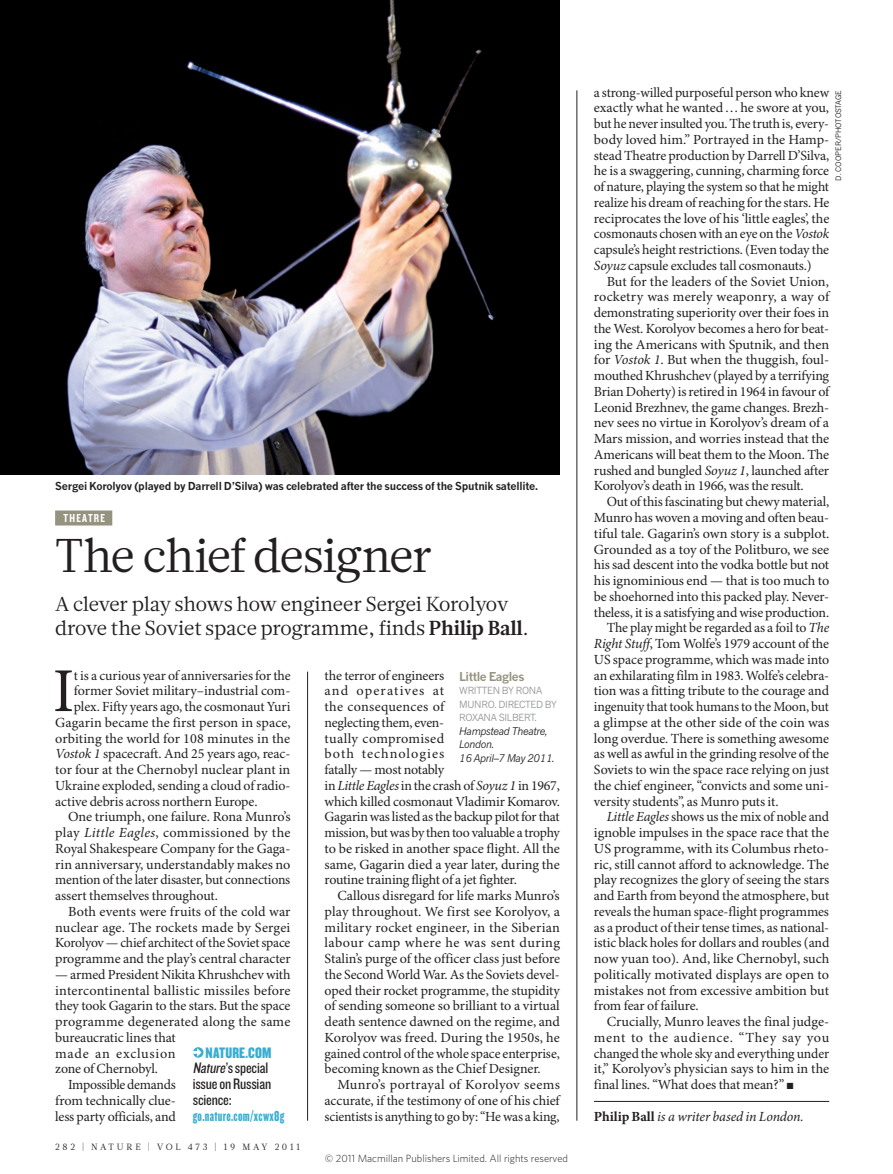
<style>
.page{position:relative;width:893px;height:1174px;background:#fff}
.page>*{position:absolute;margin:0;border:0;box-sizing:border-box;transform-origin:0 0}
.BODY_DROP_CAP{font:62.4px "Minion Pro";color:#231f20}
.BOOKS_HEAD_31{font:47.25px "Glosa Math";letter-spacing:-.03em;color:#231f20}
.BOOKS_INTRO{font:20.25px/23.7px "Glosa Math";letter-spacing:-.01em;color:#231f20}
.WEB_BOX_TEXT{font:15.75px/15.8px "Knockout 29 Junior Ltweight";letter-spacing:-.01em;color:#231f20}
.WEB_BOX_NATURE{font:15.75px "Knockout 69 Full Liteweight";letter-spacing:.01em;color:#38acd2}
.WEB_BOX_URL{font:15px "Knockout 68 Full Featherwt";letter-spacing:.02em;color:#38acd2}
.BODY_INDENT{font:13.95px/15.8px "Minion Pro";letter-spacing:-.01em;color:#231f20;text-align:justify}
.BODY_DROP_CAP-2{font:13.95px "Minion Pro";letter-spacing:-.005em;color:#231f20}
.AUTHOR_DETAILS{font:italic 13.95px "Minion Pro";letter-spacing:-.01em;color:#231f20}
.BOOK_TITLE{font:700 12px "News Gothic MTOT";letter-spacing:-.035em;color:#95937f}
.SUBJECT_STRAP{font:12px "Knockout 49 Liteweight";letter-spacing:.1em;color:#fff}
.PIC_CAPTION{font:700 10.8px "News Gothic MTOT";letter-spacing:-.02em;color:#231f20}
.t1{font:300 10.5px "Whitney";color:#231f20}
.BOOK_DETAILS{font:italic 10.5px/13.5px "News Gothic MTOT";letter-spacing:-.035em;color:#231f20}
.BOOK_AUTHOR{font:9.75px/13.5px "News Gothic MTOT";letter-spacing:-.03em;color:#939598}
.t2{font:9px "Glosa Math";letter-spacing:.3em;color:#231f20}
.PIC_CREDIT{font:7.5px "News Gothic MTOT";color:#231f20}
.s1{font-weight:700}
.s2{font-style:italic}
.s3{font-weight:700;font-style:normal}
</style>
<div class="page">
<hr style="left:594px;top:1101px;width:235px;height:1px;background:#231f20">
<img style="left:0;top:0;width:560px;height:475px">
<div style="left:55px;top:510px;width:57px;height:15px;background:#95937f"></div>
<svg style="left:193px;top:1047px;width:11px;height:10px"></svg>
<svg style="left:193px;top:1048px;width:8px;height:8px"></svg>
<hr style="left:577px;top:90px;width:1px;height:1030px;background:#231f20">
<hr style="left:307px;top:671px;width:1px;height:449px;background:#231f20">
<p class="PIC_CAPTION" style="left:55px;top:480px;width:484px">Sergei Korolyov (played by Darrell D’Silva) was celebrated after the success of the Sputnik satellite.</p>
<p class="SUBJECT_STRAP" style="left:64px;top:510px;width:43px">THEATRE</p>
<p class="BOOKS_HEAD_31" style="left:55px;top:525px;width:379px">The chief designer</p>
<p class="BOOKS_INTRO" style="left:55px;top:592px;width:475px">A clever play shows how engineer Sergei Korolyov drove the Soviet space programme, finds <span class="s1">Philip Ball</span>.</p>
<p class="BODY_DROP_CAP" style="left:53px;top:654px;width:23px">I</p>
<p class="BODY_DROP_CAP-2" style="left:74px;top:666px;width:218px">t is a curious year of anniversaries for the</p>
<p class="BODY_DROP_CAP-2" style="left:74px;top:682px;width:218px">former Soviet military–industrial com-</p>
<p class="BODY_DROP_CAP-2" style="left:74px;top:698px;width:218px">plex. Fifty years ago, the cosmonaut Yuri</p>
<p class="BODY_DROP_CAP-2" style="left:55px;top:714px;width:237px">Gagarin became the first person in space,</p>
<p class="BODY_DROP_CAP-2" style="left:55px;top:729px;width:237px">orbiting the world for 108 minutes in the</p>
<p class="BODY_DROP_CAP-2" style="left:55px;top:745px;width:237px"><span class="s2">Vostok 1</span> spacecraft. And 25 years ago, reac-</p>
<p class="BODY_DROP_CAP-2" style="left:55px;top:761px;width:237px">tor four at the Chernobyl nuclear plant in</p>
<p class="BODY_DROP_CAP-2" style="left:55px;top:777px;width:237px">Ukraine exploded, sending a cloud of radio-</p>
<p class="BODY_DROP_CAP-2" style="left:55px;top:792px;width:204px">active debris across northern Europe.</p>
<p class="BODY_INDENT" style="left:55px;top:809px;width:237px;text-indent:13px">One triumph, one failure. Rona Munro’s play <span class="s2">Little Eagles</span>, commissioned by the Royal Shakespeare Company for the Gaga&shy;rin anniversary, understandably makes no mention of the later disaster, but connections assert themselves throughout.</p>
<p class="BODY_INDENT" style="left:55px;top:904px;width:237px;text-indent:13px">Both events were fruits of the cold war nuclear age. The rockets made by Sergei Korolyov — chief architect of the Soviet space programme and the play’s central character</p>
<p class="BODY_INDENT" style="left:55px;top:967px;width:237px;text-align:left">— armed President Nikita Khrushchev with intercontinental ballistic missiles before they took Gagarin to the stars. But the space programme degenerated along the same bureaucratic lines that<br>made an exclusion<br>zone of Chernobyl.</p>
<p class="BODY_INDENT" style="left:55px;top:1077px;width:122px;text-indent:13px">Impossible demands from technically clue&shy;less party officials, and</p>
<p class="WEB_BOX_NATURE" style="left:206px;top:1042px;width:67px">NATURE.COM</p>
<p class="WEB_BOX_TEXT" style="left:193px;top:1059px;width:80px"><span class="s2">Nature</span>’s special issue on Russian science:</p>
<p class="WEB_BOX_URL" style="left:193px;top:1106px;width:93px">go.nature.com/xcwx8g</p>
<p class="t2" style="left:55px;top:1141px;width:247px">282 | NATURE | VOL 473 | 19 MAY 2011</p>
<p class="BODY_INDENT" style="left:325px;top:668px;width:237px;text-align:left">the terror of engineers<br>and operatives at<br>the consequences of<br>neglecting them, even-<br>tually compromised<br>both technologies<br>fatally — most notably<br>in <span class="s2">Little Eagles</span> in the crash of <span class="s2">Soyuz 1</span> in 1967, which killed cosmonaut Vladimir Komarov.<br>Gagarin was listed as the backup pilot for that mission, but was by then too valuable a trophy to be risked in another space flight. All the same, Gagarin died a year later, during the routine training flight of a jet fighter.</p>
<p class="BODY_INDENT" style="left:325px;top:888px;width:237px;text-indent:13px">Callous disregard for life marks Munro’s play throughout. We first see Korolyov, a military rocket engineer, in the Siberian labour camp where he was sent during Stalin’s purge of the officer class just before the Second World War. As the Soviets devel&shy;oped their rocket programme, the stupidity of sending someone so brilliant to a virtual death sentence dawned on the regime, and Korolyov was freed. During the 1950s, he gained control of the whole space enterprise, becoming known as the Chief Designer.</p>
<p class="BODY_INDENT" style="left:325px;top:1077px;width:237px;text-indent:13px">Munro’s portrayal of Korolyov seems accurate, if the testimony of one of his chief scientists is anything to go by: “He was a king,</p>
<p class="BOOK_TITLE" style="left:459px;top:669px;width:67px">Little Eagles</p>
<p class="BOOK_AUTHOR" style="left:459px;top:684px;width:99px">WRITTEN BY RONA<br>MUNRO. DIRECTED BY<br>ROXANA SILBERT.</p>
<p class="BOOK_DETAILS" style="left:459px;top:724px;width:97px">Hampstead Theatre,<br>London.<br>16 April–7 May 2011.</p>
<p class="t1" style="left:325px;top:1151px;width:245px">© 2011 Macmillan Publishers Limited. All rights reserved</p>
<p class="BODY_INDENT" style="left:594px;top:85px;width:237px;text-align:left">a strong-willed purposeful person who knew exactly what he wanted…he swore at you, but he never insulted you. The truth is, every&shy;body loved him.” Portrayed in the Hamp&shy;stead Theatre production by Darrell D’Silva, he is a swaggering, cunning, charming force of nature, playing the system so that he might realize his dream of reaching for the stars. He reciprocates the love of his ‘little eagles’, the cosmonauts chosen with an eye on the <span class="s2">Vostok </span>capsule’s height restrictions. (Even today the <span class="s2">Soyuz</span> capsule excludes tall cosmonauts.)</p>
<p class="BODY_INDENT" style="left:594px;top:274px;width:237px;text-indent:13px">But for the leaders of the Soviet Union, rocketry was merely weaponry, a way of demonstrating superiority over their foes in the West. Korolyov becomes a hero for beat&shy;ing the Americans with Sputnik, and then for <span class="s2">Vostok 1</span>. But when the thuggish, foul&shy;mouthed Khrushchev (played by a terrifying Brian Doherty) is retired in 1964 in favour of Leonid Brezhnev, the game changes. Brezh&shy;nev sees no virtue in Korolyov’s dream of a Mars mission, and worries instead that the Americans will beat them to the Moon. The rushed and bungled <span class="s2">Soyuz 1</span>, launched after Korolyov’s death in 1966, was the result.</p>
<p class="BODY_INDENT" style="left:594px;top:494px;width:237px;text-indent:13px">Out of this fascinating but chewy material, Munro has woven a moving and often beau&shy;tiful tale. Gagarin’s own story is a subplot.<br>Grounded as a toy of the Politburo, we see his sad descent into the vodka bottle but not his ignominious end — that is too much to be shoehorned into this packed play. Never&shy;theless, it is a satisfying and wise production.</p>
<p class="BODY_INDENT" style="left:594px;top:620px;width:237px;text-indent:13px">The play might be regarded as a foil to <span class="s2">The Right Stuff</span>, Tom Wolfe’s 1979 account of the US space programme, which was made into an exhilarating film in 1983. Wolfe’s celebra&shy;tion was a fitting tribute to the courage and ingenuity that took humans to the Moon, but a glimpse at the other side of the coin was long overdue. There is something awesome as well as awful in the grinding resolve of the Soviets to win the space race relying on just the chief engineer, “convicts and some uni&shy;versity students”, as Munro puts it.</p>
<p class="BODY_INDENT" style="left:594px;top:809px;width:237px;text-indent:13px"><span class="s2">Little Eagles</span> shows us the mix of noble and ignoble impulses in the space race that the US programme, with its Columbus rheto&shy;ric, still cannot afford to acknowledge. The play recognizes the glory of seeing the stars and Earth from beyond the atmosphere, but reveals the human space-flight programmes as a product of their tense times, as national&shy;istic black holes for dollars and roubles (and now yuan too). And, like Chernobyl, such politically motivated displays are open to mistakes not from excessive ambition but from fear of failure.</p>
<p class="BODY_INDENT" style="left:594px;top:1014px;width:237px;text-indent:13px">Crucially, Munro leaves the final judge&shy;ment to the audience. “They say you changed the whole sky and everything under it,” Korolyov’s physician says to him in the final lines. “What does that mean?” ■</p>
<p class="AUTHOR_DETAILS" style="left:594px;top:1107px;width:211px"><span class="s3">Philip Ball</span> is a writer based in London.</p>
<p class="PIC_CREDIT" style="left:834px;top:181px;width:92px;rotate:-90deg">D. COOPER/PHOTOSTAGE</p>
</div>
